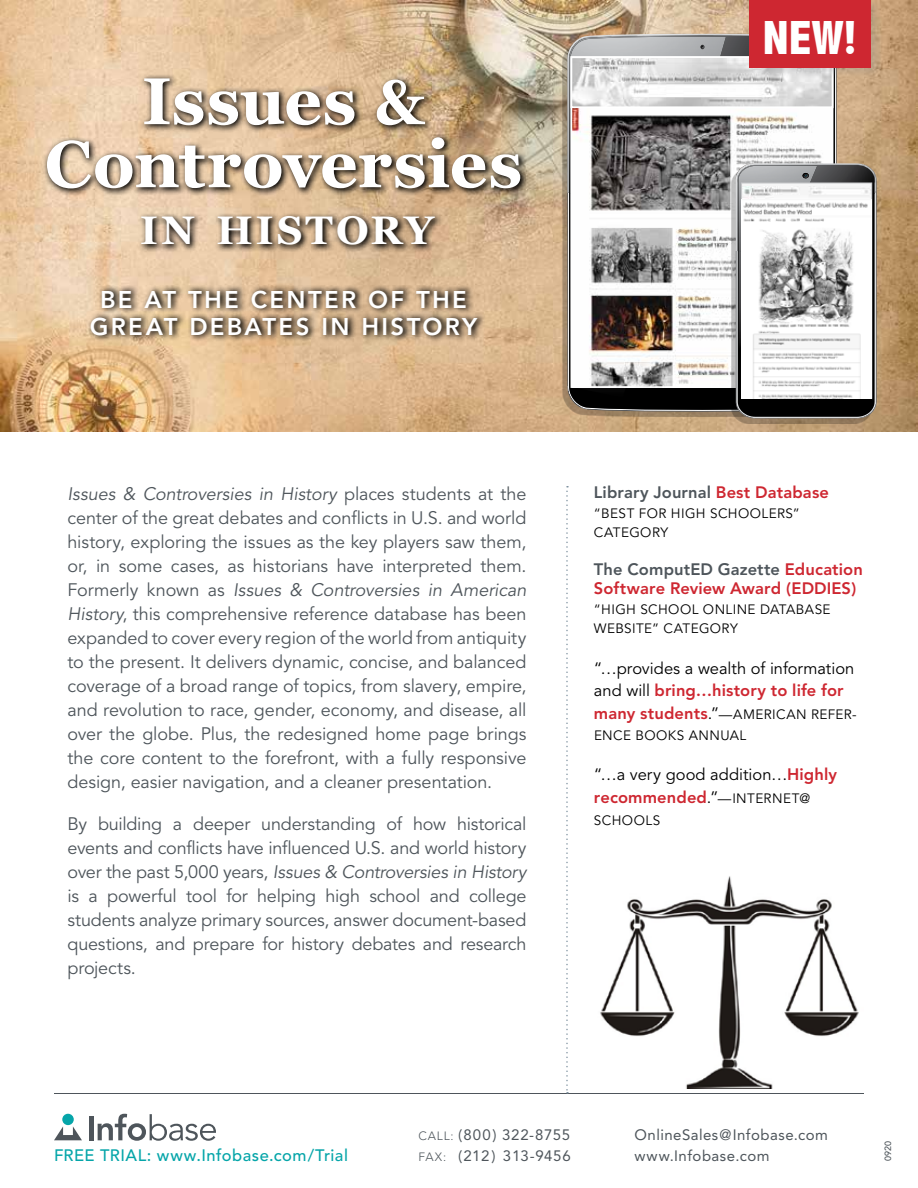
<style>
.page{position:relative;width:918px;height:1188px;background:#fff}
.page>*{position:absolute;margin:0;border:0;box-sizing:border-box;transform-origin:0 0}
.t1{font:700 66px/63px "Georgia";color:#fff;text-align:center}
.t2{font:800 condensed 48px "Abadi";color:#fff}
.t3{font:700 39.9px "Georgia";letter-spacing:.075em;color:#fff}
.t4{font:800 24px/27px "Avenir";letter-spacing:.095em;color:#fff;text-align:center}
.t5{font:18px/24px "Avenir";letter-spacing:-.01em;color:#4e555b;text-align:justify}
.t6{font:16.5px/22.5px "Avenir";color:#000}
.t7{font:800 16.5px/19.5px "Avenir";letter-spacing:.005em;color:#ce2731}
.t8{font:500 16.5px "Avenir";letter-spacing:.03em;color:#05a5a9}
.t9{font:800 16.5px "Avenir";letter-spacing:.005em;color:#4e555b}
.t10{font:15px "Avenir";letter-spacing:.03em;color:#4e555b}
.t11{font:13.5px/19.5px "Avenir";letter-spacing:.03em;color:#000}
.t12{font:500 9px "Avenir";color:#4e555b}
.s1{font-size:62.7px}
.s2{font-style:italic}
.s3{color:#ce2731}
.s4{color:#4e555b}
.s5{font-weight:800;color:#ce2731}
.s6{font-weight:800;font-size:16.5px;color:#ce2731}
.s7{font-size:16.5px}
.s8{font-size:13.5px}
.s9{font-weight:300;font-size:12px}
</style>
<div class="page">
<hr style="left:54px;top:1093px;width:810px;height:1px;background:#4e555b">
<hr style="left:89px;top:1116px;width:4px;height:24px;background:#4e555b">
<svg style="left:98px;top:1114px;width:118px;height:27px"></svg>
<svg style="left:54px;top:1126px;width:28px;height:14px"></svg>
<div style="left:62px;top:1114px;width:12px;height:11px;background:#05a5a9;border-radius:50%"></div>
<img style="left:600px;top:876px;width:259px;height:212px">
<img style="left:0;top:0;width:918px;height:432px">
<svg style="left:43px;top:74px;width:486px;height:179px;background:#ad9478"></svg>
<svg style="left:566px;top:486px;width:2px;height:608px"></svg>
<svg style="left:87px;top:284px;width:399px;height:58px;background:#a78f72"></svg>
<svg style="left:567px;top:34px;width:310px;height:384px"></svg>
<img style="left:743px;top:187px;width:127px;height:12px">
<div style="left:741px;top:182px;width:131px;height:217px;border:1px solid #c7c8ca"></div>
<img style="left:742px;top:199px;width:130px;height:199px">
<div style="left:747px;top:0;width:134px;height:78px;background:#7e8083;opacity:.25"></div>
<div style="left:749px;top:0;width:122px;height:68px;background:#ce2731"></div>
<h1 class="t1" style="left:45px;top:66px;width:479px">Issues <span class="s1">&amp;<br></span>Controversies</h1>
<h3 class="t3" style="left:140px;top:200px;width:295px">IN HISTORY</h3>
<h3 class="t4" style="left:90px;top:286px;width:389px">BE AT THE CENTER OF THE<br>GREAT DEBATES IN HISTORY</h3>
<p class="t5" style="left:68px;top:482px;width:461px"><span class="s2">Issues &amp; Controversies in History</span> places students at the center of the great debates and conflicts in U.S. and world history, exploring the issues as the key players saw them, or, in some cases, as historians have interpreted them.<br>Formerly known as <span class="s2">Issues &amp; Controversies in American History</span>, this comprehensive reference database has been expanded to cover every region of the world from antiquity to the present. It delivers dynamic, concise, and balanced coverage of a broad range of topics, from slavery, empire, and revolution to race, gender, economy, and disease, all over the globe. Plus, the redesigned home page brings the core content to the forefront, with a fully responsive design, easier navigation, and a cleaner presentation.</p>
<p class="t5" style="left:68px;top:812px;width:461px">By building a deeper understanding of how historical events and conflicts have influenced U.S. and world history over the past 5,000 years, <span class="s2">Issues &amp; Controversies in History </span>is a powerful tool for helping high school and college students analyze primary sources, answer document-based questions, and prepare for history debates and research projects.</p>
<h2 class="t2" style="left:763px;top:10px;width:96px">NEW!</h2>
<p class="t9" style="left:594px;top:483px;width:236px">Library Journal <span class="s3">Best Database</span></p>
<p class="t11" style="left:594px;top:504px;width:207px">“BEST FOR HIGH SCHOOLERS”<br>CATEGORY</p>
<p class="t7" style="left:594px;top:559px;width:270px"><span class="s4">The ComputED Gazette</span> Education<br>Software Review Award (EDDIES)</p>
<p class="t11" style="left:594px;top:600px;width:238px">“HIGH SCHOOL ONLINE DATABASE<br>WEBSITE” CATEGORY</p>
<p class="t6" style="left:594px;top:657px;width:262px">“…provides a wealth of information and will <span class="s5">bring…history to life for</span></p>
<p class="t11" style="left:594px;top:704px;width:264px;line-height:21px"><span class="s6">many students</span><span class="s7">.”</span>—AMERICAN REFER-<br>ENCE BOOKS ANNUAL</p>
<p class="t6" style="left:594px;top:764px;width:245px">“…a very good addition…<span class="s5">Highly recommended</span>.”<span class="s8">—INTERNET@</span></p>
<p class="t11" style="left:594px;top:811px;width:68px">SCHOOLS</p>
<p class="t10" style="left:418px;top:1126px;width:153px"><span class="s9">CALL:</span> (800) 322-8755</p>
<p class="t10" style="left:634px;top:1126px;width:195px">OnlineSales@Infobase.com</p>
<p class="t8" style="left:54px;top:1146px;width:295px">FREE TRIAL: www.Infobase.com/Trial</p>
<p class="t10" style="left:418px;top:1147px;width:154px"><span class="s9">FAX:</span> (212) 313-9456</p>
<p class="t10" style="left:635px;top:1147px;width:137px">www.Infobase.com</p>
<p class="t12" style="left:883px;top:1161px;width:22px;rotate:-90deg">0920</p>
</div>
